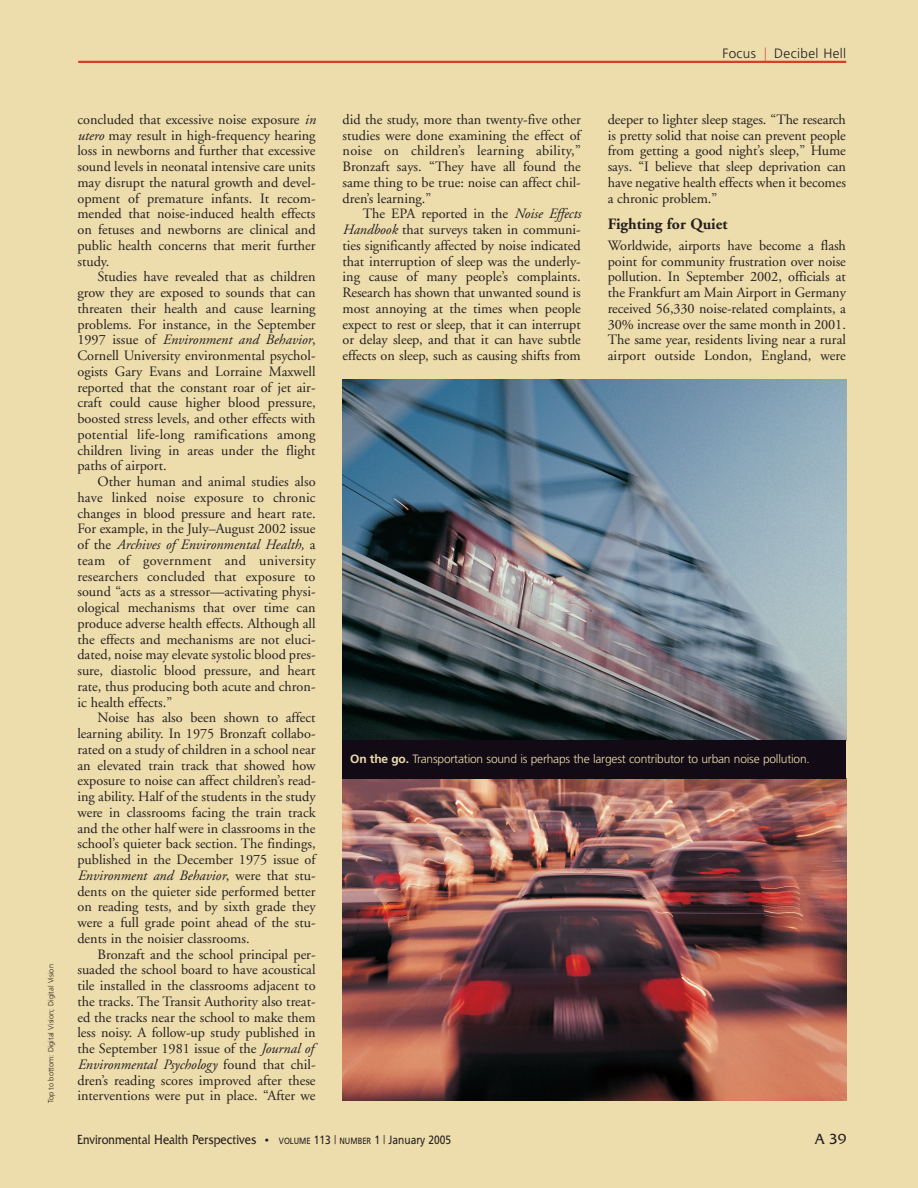
<style>
.page{position:relative;width:918px;height:1188px;background:#eddcac}
.page>*{position:absolute;margin:0;border:0;box-sizing:border-box;transform-origin:0 0}
.t1{font:700 15.75px "Adobe Garamond";color:#231f20}
.t2{font:15px "Friz Quadrata IT Cby BT";color:#231f20}
.t3{font:14.25px/15.8px "Adobe Garamond";color:#231f20;text-align:justify}
.t4{font:13.5px "Friz Quadrata IT Cby BT";color:#231f20;scale:.85 1}
.t5{font:300 13.5px "Frutiger";letter-spacing:.03em;color:#231f20}
.t6{font:300 12px "Frutiger";letter-spacing:-.015em;color:#eddcac}
.t7{font:300 7.5px "Frutiger";color:#231f20}
.s1{font-style:italic}
.s2{font-size:18px;color:#da3d23}
.s3{font-weight:700}
.s4{font-size:10.5px}
.s5{font-family:"Frutiger";font-size:9px}
.s6{font-family:"Frutiger";font-size:12px}
.s7{font-family:"Frutiger";font-weight:300;font-size:12px}
</style>
<div class="page">
<hr style="left:78px;top:61px;width:768px;height:2px;background:#da3d23">
<img style="left:343px;top:380px;width:503px;height:361px">
<img style="left:343px;top:779px;width:503px;height:321px">
<div style="left:343px;top:741px;width:503px;height:38px;background:#120b16"></div>
<p class="t7" style="left:48px;top:1103px;width:140px;rotate:-90deg">Top to bottom: Digital Vision; Digital Vision</p>
<p class="t3" style="left:77px;top:113px;width:240px">concluded that excessive noise exposure <span class="s1">in utero</span> may result in high-frequency hearing loss in newborns and further that excessive sound levels in neonatal intensive care units may disrupt the natural growth and devel&shy;opment of premature infants. It recom&shy;mended that noise-induced health effects on fetuses and newborns are clinical and public health concerns that merit further study.</p>
<p class="t3" style="left:77px;top:270px;width:240px;text-indent:20px">Studies have revealed that as children grow they are exposed to sounds that can threaten their health and cause learning problems. For instance, in the September 1997 issue of <span class="s1">Environment and Behavior</span>, Cornell University environmental psychol&shy;ogists Gary Evans and Lorraine Maxwell reported that the constant roar of jet air&shy;craft could cause higher blood pressure, boosted stress levels, and other effects with potential life-long ramifications among children living in areas under the flight paths of airport.</p>
<p class="t3" style="left:77px;top:475px;width:240px;text-indent:20px">Other human and animal studies also have linked noise exposure to chronic changes in blood pressure and heart rate.<br>For example, in the July–August 2002 issue of the <span class="s1">Archives of Environmental Health,</span> a team of government and university researchers concluded that exposure to sound “acts as a stressor—activating physi&shy;ological mechanisms that over time can produce adverse health effects. Although all the effects and mechanisms are not eluci&shy;dated, noise may elevate systolic blood pres&shy;sure, diastolic blood pressure, and heart rate, thus producing both acute and chron&shy;ic health effects.”</p>
<p class="t3" style="left:77px;top:711px;width:240px;text-indent:20px">Noise has also been shown to affect learning ability. In 1975 Bronzaft collabo&shy;rated on a study of children in a school near an elevated train track that showed how exposure to noise can affect children’s read&shy;ing ability. Half of the students in the study were in classrooms facing the train track and the other half were in classrooms in the school’s quieter back section. The findings, published in the December 1975 issue of <span class="s1">Environment and Behavior</span>, were that stu&shy;dents on the quieter side performed better on reading tests, and by sixth grade they were a full grade point ahead of the stu&shy;dents in the noisier classrooms.</p>
<p class="t3" style="left:77px;top:947px;width:240px;text-align:left;text-indent:20px">Bronzaft and the school principal per&shy;suaded the school board to have acoustical tile installed in the classrooms adjacent to the tracks. The Transit Authority also treat&shy;ed the tracks near the school to make them less noisy. A follow-up study published in the September 1981 issue of the <span class="s1">Journal of Environmental Psychology</span> found that chil&shy;dren’s reading scores improved after these interventions were put in place. “After we</p>
<p class="t3" style="left:343px;top:113px;width:240px">did the study, more than twenty-five other studies were done examining the effect of noise on children’s learning ability,” Bronzaft says. “They have all found the same thing to be true: noise can affect chil&shy;dren’s learning.”</p>
<p class="t3" style="left:343px;top:207px;width:240px;text-indent:20px">The EPA reported in the <span class="s1">Noise Effects Handbook</span> that surveys taken in communi&shy;ties significantly affected by noise indicated that interruption of sleep was the underly&shy;ing cause of many people’s complaints.<br>Research has shown that unwanted sound is most annoying at the times when people expect to rest or sleep, that it can interrupt or delay sleep, and that it can have subtle effects on sleep, such as causing shifts from</p>
<p class="t5" style="left:722px;top:48px;width:125px">Focus <span class="s2">|</span> Decibel Hell</p>
<p class="t3" style="left:608px;top:113px;width:240px">deeper to lighter sleep stages. “The research is pretty solid that noise can prevent people from getting a good night’s sleep,” Hume says. “I believe that sleep deprivation can have negative health effects when it becomes a chronic problem.”</p>
<p class="t1" style="left:608px;top:217px;width:121px">Fighting for Quiet</p>
<p class="t3" style="left:608px;top:239px;width:240px">Worldwide, airports have become a flash point for community frustration over noise pollution. In September 2002, officials at the Frankfurt am Main Airport in Germany received 56,330 noise-related complaints, a 30% increase over the same month in 2001.<br>The same year, residents living near a rural airport outside London, England, were</p>
<p class="t6" style="left:350px;top:754px;width:461px"><span class="s3">On the go.</span> Transportation sound is perhaps the largest contributor to urban noise pollution.</p>
<p class="t4" style="left:77px;top:1134px;width:442px">Environmental Health Perspectives <span class="s4">•</span> <span class="s5">VOLUME</span> <span class="s6">113</span> <span class="s7">|</span> <span class="s5">NUMBER</span> <span class="s6">1</span> <span class="s7">|</span> <span class="s6">January 2005</span></p>
<p class="t2" style="left:815px;top:1133px;width:33px">A 39</p>
</div>
